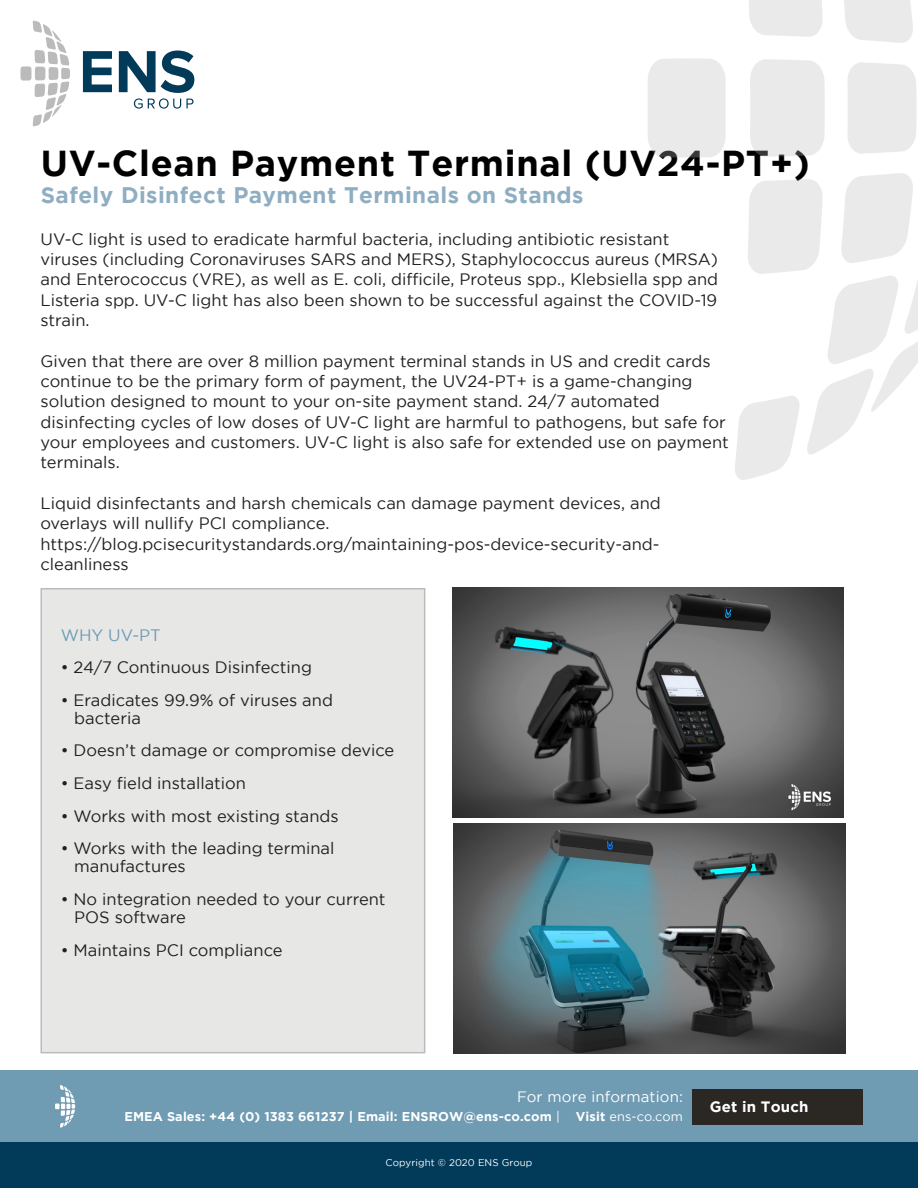
<style>
.page{position:relative;width:918px;height:1188px;background:#fff}
.page>*{position:absolute;margin:0;border:0;box-sizing:border-box;transform-origin:0 0}
.t1{font:700 36px "Gotham";letter-spacing:.02em;color:#000}
.t2{font:700 22.5px "Gotham";letter-spacing:.02em;color:#8faec2}
.t3{font:16.5px/20.4px "Gotham";color:#231f20}
.t4{font:16.5px "Gotham";color:#6f9bb3}
.t5{font:15px "Gotham";letter-spacing:.01em;color:#fff}
.t6{font:700 15px "Gotham";letter-spacing:.01em;color:#fff}
.t7{font:700 12.75px "Gotham";letter-spacing:.01em;color:#fff}
.t8{font:12.75px "Gotham";letter-spacing:.01em;color:#fff}
.t9{font:9.75px "Gotham";letter-spacing:.01em;color:#fff}
.s1{font-weight:400}
.s2{font-weight:700}
</style>
<div class="page">
<div style="left:40px;top:588px;width:385px;height:465px;background:#e7e7e6;border:2px solid #babbba"></div>
<svg style="left:21px;top:20px;width:49px;height:107px"></svg>
<svg style="left:83px;top:51px;width:29px;height:41px"></svg>
<svg style="left:119px;top:51px;width:75px;height:58px"></svg>
<svg style="left:648px;top:0;width:270px;height:480px"></svg>
<img style="left:452px;top:587px;width:392px;height:231px">
<div style="left:0;top:1142px;width:918px;height:46px;background:#023b5a"></div>
<div style="left:0;top:1071px;width:918px;height:71px;background:#6f9bb3"></div>
<svg style="left:55px;top:1085px;width:20px;height:43px"></svg>
<div style="left:693px;top:1089px;width:170px;height:35px;background:#2b2824"></div>
<img style="left:454px;top:824px;width:391px;height:230px">
<p class="t1" style="left:41px;top:143px;width:771px">UV-Clean Payment Terminal (UV24-PT+)</p>
<p class="t2" style="left:41px;top:182px;width:544px">Safely Disinfect Payment Terminals on Stands</p>
<p class="t3" style="left:40px;top:228px;width:679px">UV-C light is used to eradicate harmful bacteria, including antibiotic resistant viruses (including Coronaviruses SARS and MERS), Staphylococcus aureus (MRSA) and Enterococcus (VRE), as well as E. coli, difficile, Proteus spp., Klebsiella spp and Listeria spp. UV-C light has also been shown to be successful against the COVID-19 strain.</p>
<p class="t3" style="left:40px;top:350px;width:690px">Given that there are over 8 million payment terminal stands in US and credit cards continue to be the primary form of payment, the UV24-PT+ is a game-changing solution designed to mount to your on-site payment stand. 24/7 automated disinfecting cycles of low doses of UV-C light are harmful to pathogens, but safe for your employees and customers. UV-C light is also safe for extended use on payment terminals.</p>
<p class="t3" style="left:40px;top:493px;width:622px">Liquid disinfectants and harsh chemicals can damage payment devices, and overlays will nullify PCI compliance.</p>
<p class="t3" style="left:40px;top:533px;width:621px">https://blog.pcisecuritystandards.org/maintaining-pos-device-security-and&shy;cleanliness</p>
<p class="t4" style="left:61px;top:626px;width:102px">WHY UV-PT</p>
<p class="t3" style="left:61px;top:657px;width:253px">• 24/7 Continuous Disinfecting</p>
<p class="t3" style="left:74px;top:691px;width:260px;line-height:18px;text-indent:-13px">• Eradicates 99.9% of viruses and bacteria</p>
<p class="t3" style="left:61px;top:740px;width:335px">• Doesn’t damage or compromise device</p>
<p class="t3" style="left:61px;top:773px;width:187px">• Easy field installation</p>
<p class="t3" style="left:61px;top:805px;width:280px">• Works with most existing stands</p>
<p class="t3" style="left:74px;top:839px;width:262px;line-height:18px;text-indent:-13px">• Works with the leading terminal manufactures</p>
<p class="t3" style="left:74px;top:890px;width:313px;line-height:18px;text-indent:-13px">• No integration needed to your current<br>POS software</p>
<p class="t3" style="left:61px;top:939px;width:223px">• Maintains PCI compliance</p>
<p class="t5" style="left:517px;top:1089px;width:167px">For more information:</p>
<p class="t7" style="left:124px;top:1110px;width:437px">EMEA Sales: +44 (0) 1383 661237 | Email: ENSROW@ens-co.com <span class="s1">|</span></p>
<p class="t8" style="left:576px;top:1110px;width:109px"><span class="s2">Visit</span> ens-co.com</p>
<p class="t9" style="left:386px;top:1157px;width:148px">Copyright © 2020 ENS Group</p>
<p class="t6" style="left:710px;top:1098px;width:100px">Get in Touch</p>
</div>
